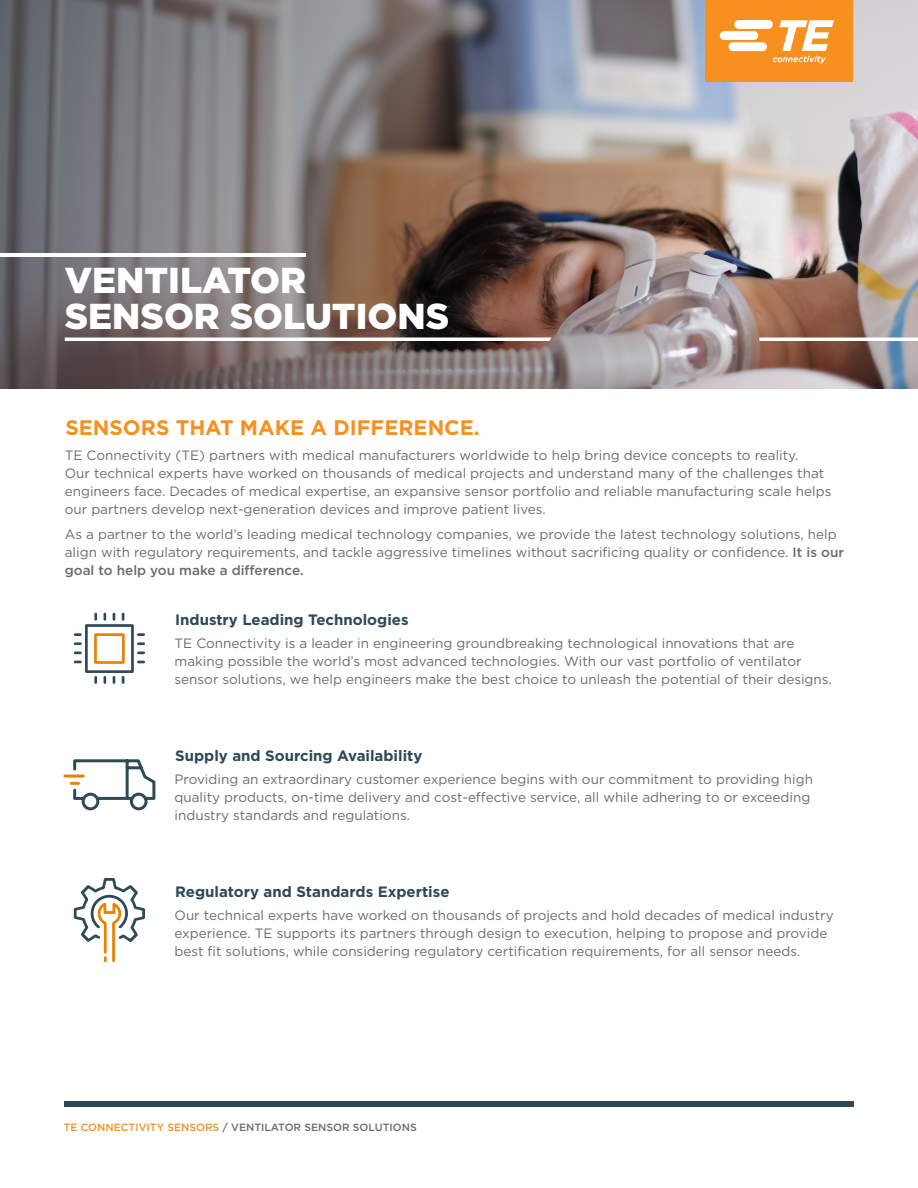
<style>
.page{position:relative;width:918px;height:1188px;background:#fff}
.page>*{position:absolute;margin:0;border:0;box-sizing:border-box;transform-origin:0 0}
.t1{font:900 36px/36px "Gotham";color:#fff}
.t2{font:700 21px "Gotham";color:#f7901e}
.t3{font:700 15px "Gotham";color:#2e4857}
.t4{font:13.5px/18px "Gotham";color:#696b73}
.t5{font:500 10.5px "Gotham";color:#696b73}
.s1{font-weight:500}
.s2{color:#f7901e}
</style>
<div class="page">
<img style="left:0;top:0;width:918px;height:389px">
<hr style="left:0;top:253px;width:306px;height:4px;background:#fff">
<svg style="left:65px;top:337px;width:487px;height:4px"></svg>
<hr style="left:759px;top:338px;width:159px;height:3px;background:#fff">
<div style="left:65px;top:1101px;width:789px;height:6px;background:#2e4857"></div>
<div style="left:705px;top:0;width:148px;height:82px;background:#f7901e"></div>
<svg style="left:720px;top:20px;width:114px;height:44px"></svg>
<svg style="left:94px;top:614px;width:3px;height:5px"></svg>
<svg style="left:94px;top:677px;width:3px;height:6px"></svg>
<svg style="left:104px;top:677px;width:2px;height:6px"></svg>
<svg style="left:113px;top:677px;width:2px;height:6px"></svg>
<svg style="left:122px;top:677px;width:2px;height:6px"></svg>
<svg style="left:138px;top:633px;width:6px;height:3px"></svg>
<svg style="left:138px;top:642px;width:6px;height:3px"></svg>
<svg style="left:138px;top:652px;width:6px;height:2px"></svg>
<svg style="left:138px;top:661px;width:6px;height:2px"></svg>
<svg style="left:75px;top:633px;width:5px;height:3px"></svg>
<svg style="left:75px;top:642px;width:5px;height:3px"></svg>
<div style="left:85px;top:624px;width:49px;height:49px;border:3px solid #2e4a57"></div>
<div style="left:94px;top:633px;width:31px;height:31px;border:3px solid #e88200"></div>
<hr style="left:65px;top:775px;width:18px;height:3px;background:#e88200">
<svg style="left:71px;top:759px;width:85px;height:52px"></svg>
<svg style="left:74px;top:878px;width:71px;height:84px"></svg>
<h1 class="t1" style="left:65px;top:261px;width:386px">VENTILATOR<br>SENSOR SOLUTIONS</h1>
<h2 class="t2" style="left:65px;top:414px;width:416px">SENSORS THAT MAKE A DIFFERENCE.</h2>
<p class="t4" style="left:65px;top:446px;width:768px">TE Connectivity (TE) partners with medical manufacturers worldwide to help bring device concepts to reality.<br>Our technical experts have worked on thousands of medical projects and understand many of the challenges that engineers face. Decades of medical expertise, an expansive sensor portfolio and reliable manufacturing scale helps our partners develop next-generation devices and improve patient lives.</p>
<p class="t4" style="left:65px;top:525px;width:781px">As a partner to the world’s leading medical technology companies, we provide the latest technology solutions, help align with regulatory requirements, and tackle aggressive timelines without sacrificing quality or confidence. <span class="s1">It is our goal to help you make a difference.</span></p>
<p class="t3" style="left:175px;top:610px;width:235px">Industry Leading Technologies</p>
<p class="t4" style="left:175px;top:634px;width:659px">TE Connectivity is a leader in engineering groundbreaking technological innovations that are making possible the world’s most advanced technologies. With our vast portfolio of ventilator sensor solutions, we help engineers make the best choice to unleash the potential of their designs.</p>
<p class="t3" style="left:175px;top:746px;width:249px">Supply and Sourcing Availability</p>
<p class="t4" style="left:175px;top:770px;width:640px">Providing an extraordinary customer experience begins with our commitment to providing high quality products, on-time delivery and cost-effective service, all while adhering to or exceeding industry standards and regulations.</p>
<p class="t3" style="left:175px;top:881px;width:276px">Regulatory and Standards Expertise</p>
<p class="t4" style="left:175px;top:906px;width:661px">Our technical experts have worked on thousands of projects and hold decades of medical industry experience. TE supports its partners through design to execution, helping to propose and provide best fit solutions, while considering regulatory certification requirements, for all sensor needs.</p>
<p class="t5" style="left:64px;top:1120px;width:355px"><span class="s2">TE CONNECTIVITY SENSORS</span> / VENTILATOR SENSOR SOLUTIONS</p>
</div>
